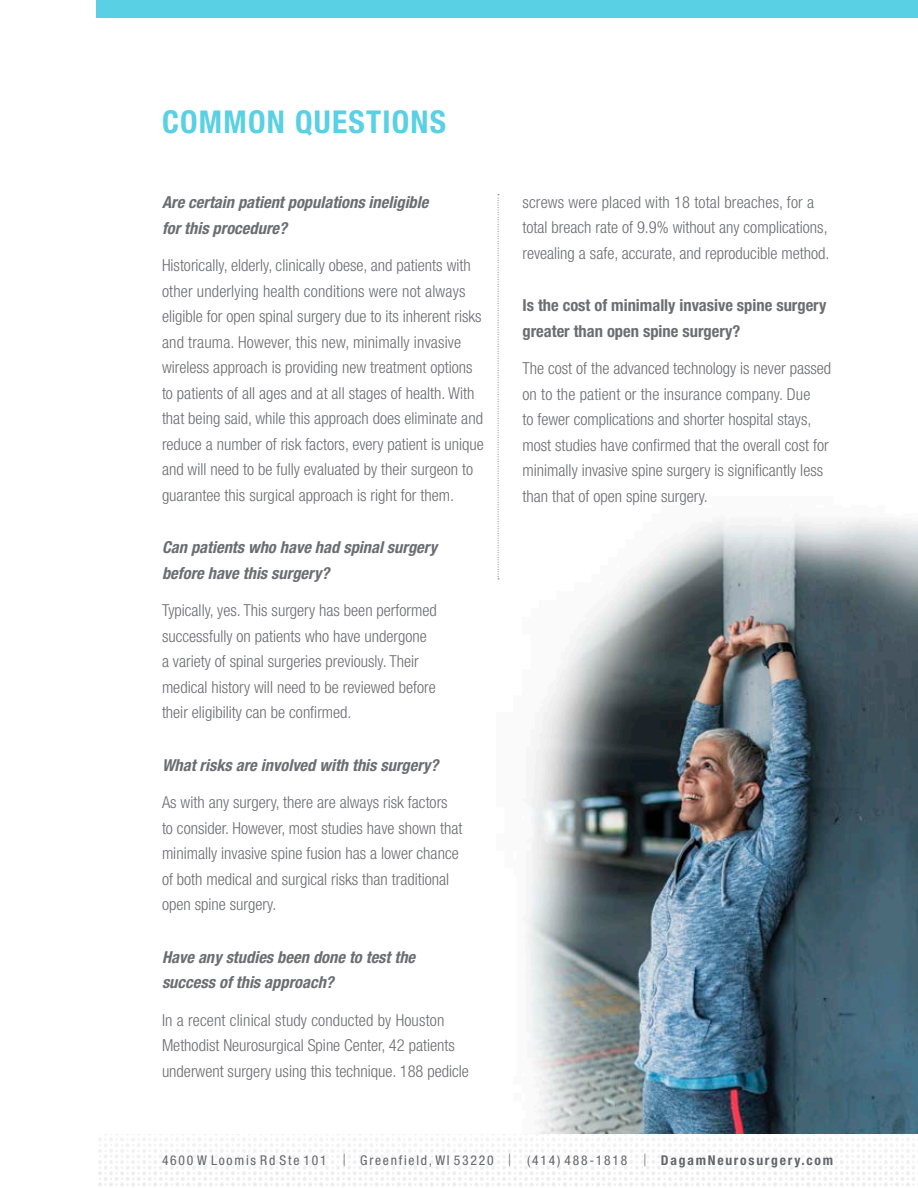
<style>
.page{position:relative;width:918px;height:1188px;background:#fff}
.page>*{position:absolute;margin:0;border:0;box-sizing:border-box;transform-origin:0 0}
.t1{font:700 condensed 31.5px "Helvetica Neue";letter-spacing:.04em;color:#59d0e4}
.t2{font:300 condensed 16.5px/25.5px "Helvetica Neue";color:#6c6d70}
.t3{font:italic 700 condensed 16.5px/25.5px "Helvetica Neue";color:#6c6d70}
.t4{font:700 condensed 16.5px/25.5px "Helvetica Neue";color:#6c6d70}
.t5{font:condensed 13.5px "Helvetica Neue";letter-spacing:.13em;color:#63656a}
.s1{font-weight:300;font-size:17.1px}
.s2{font-weight:700}
</style>
<div class="page">
<img style="left:497px;top:497px;width:421px;height:637px">
<div style="left:96px;top:0;width:822px;height:17px;background:#59d0e4"></div>
<svg style="left:498px;top:194px;width:1px;height:386px"></svg>
<p class="t1" style="left:162px;top:103px;width:286px">COMMON QUESTIONS</p>
<p class="t3" style="left:162px;top:189px;width:268px">Are certain patient populations ineligible for this procedure?</p>
<p class="t2" style="left:162px;top:252px;width:323px">Historically, elderly, clinically obese, and patients with other underlying health conditions were not always eligible for open spinal surgery due to its inherent risks and trauma. However, this new, minimally invasive wireless approach is providing new treatment options to patients of all ages and at all stages of health. With that being said, while this approach does eliminate and reduce a number of risk factors, every patient is unique and will need to be fully evaluated by their surgeon to guarantee this surgical approach is right for them.</p>
<p class="t3" style="left:162px;top:534px;width:277px">Can patients who have had spinal surgery before have this surgery?</p>
<p class="t2" style="left:162px;top:597px;width:276px">Typically, yes. This surgery has been performed successfully on patients who have undergone a variety of spinal surgeries previously. Their medical history will need to be reviewed before their eligibility can be confirmed.</p>
<p class="t3" style="left:162px;top:752px;width:278px">What risks are involved with this surgery?</p>
<p class="t2" style="left:162px;top:789px;width:302px">As with any surgery, there are always risk factors to consider. However, most studies have shown that minimally invasive spine fusion has a lower chance of both medical and surgical risks than traditional open spine surgery.</p>
<p class="t3" style="left:162px;top:944px;width:255px">Have any studies been done to test the success of this approach?</p>
<p class="t2" style="left:162px;top:1007px;width:309px">In a recent clinical study conducted by Houston<br>Methodist Neurosurgical Spine Center, 42 patients underwent surgery using this technique. 188 pedicle</p>
<p class="t2" style="left:522px;top:189px;width:308px">screws were placed with 18 total breaches, for a total breach rate of 9.9% without any complications, revealing a safe, accurate, and reproducible method.</p>
<p class="t4" style="left:522px;top:292px;width:305px">Is the cost of minimally invasive spine surgery greater than open spine surgery?</p>
<p class="t2" style="left:522px;top:355px;width:310px">The cost of the advanced technology is never passed on to the patient or the insurance company. Due<br>to fewer complications and shorter hospital stays, most studies have confirmed that the overall cost for minimally invasive spine surgery is significantly less than that of open spine surgery.</p>
<p class="t5" style="left:162px;top:1152px;width:673px">4600 W Loomis Rd Ste 101 <span class="s1">|</span> Greenfield, WI 53220 <span class="s1">|</span> (414) 488-1818 <span class="s1">|</span> <span class="s2">DagamNeurosurgery.com</span></p>
</div>
